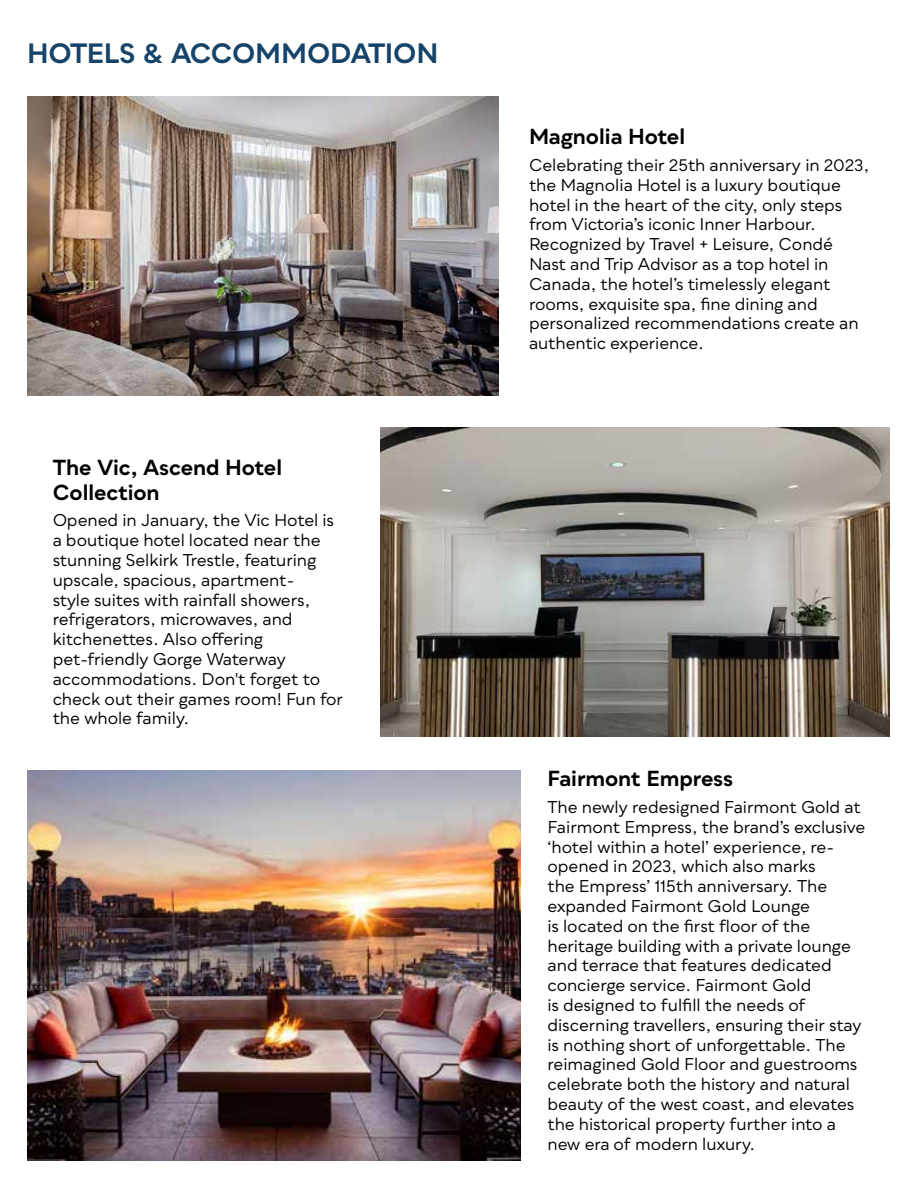
<style>
.page{position:relative;width:918px;height:1188px;background:#fff}
.page>*{position:absolute;margin:0;border:0;box-sizing:border-box;transform-origin:0 0}
.t1{font:700 27px "Qualion";letter-spacing:-.015em;color:#154369}
.t2{font:700 21px/25.2px "Qualion";letter-spacing:-.005em;color:#000}
.t3{font:16.5px/19.8px "Qualion";letter-spacing:-.005em;color:#000}
</style>
<div class="page">
<img style="left:27px;top:97px;width:472px;height:299px">
<img style="left:381px;top:427px;width:508px;height:309px">
<img style="left:28px;top:771px;width:492px;height:390px">
<h1 class="t1" style="left:27px;top:38px;width:413px">HOTELS &amp; ACCOMMODATION</h1>
<p class="t2" style="left:53px;top:455px;width:231px">The Vic, Ascend Hotel<br>Collection</p>
<p class="t3" style="left:53px;top:511px;width:292px">Opened in January, the Vic Hotel is a boutique hotel located near the stunning Selkirk Trestle, featuring upscale, spacious, apartment-<br>style suites with rainfall showers, refrigerators, microwaves, and kitchenettes. Also offering pet-friendly Gorge Waterway accommodations. Don't forget to check out their games room! Fun for the whole family.</p>
<p class="t2" style="left:529px;top:125px;width:158px">Magnolia Hotel</p>
<p class="t3" style="left:529px;top:155px;width:342px">Celebrating their 25th anniversary in 2023, the Magnolia Hotel is a luxury boutique hotel in the heart of the city, only steps from Victoria’s iconic Inner Harbour.<br>Recognized by Travel + Leisure, Condé Nast and Trip Advisor as a top hotel in Canada, the hotel’s timelessly elegant rooms, exquisite spa, fine dining and personalized recommendations create an authentic experience.</p>
<p class="t2" style="left:548px;top:767px;width:187px">Fairmont Empress</p>
<p class="t3" style="left:548px;top:797px;width:319px">The newly redesigned Fairmont Gold at Fairmont Empress, the brand’s exclusive ‘hotel within a hotel’ experience, re&shy;opened in 2023, which also marks<br>the Empress’ 115th anniversary. The expanded Fairmont Gold Lounge<br>is located on the first floor of the heritage building with a private lounge and terrace that features dedicated concierge service. Fairmont Gold<br>is designed to fulfill the needs of discerning travellers, ensuring their stay is nothing short of unforgettable. The reimagined Gold Floor and guestrooms celebrate both the history and natural beauty of the west coast, and elevates the historical property further into a new era of modern luxury.</p>
</div>
